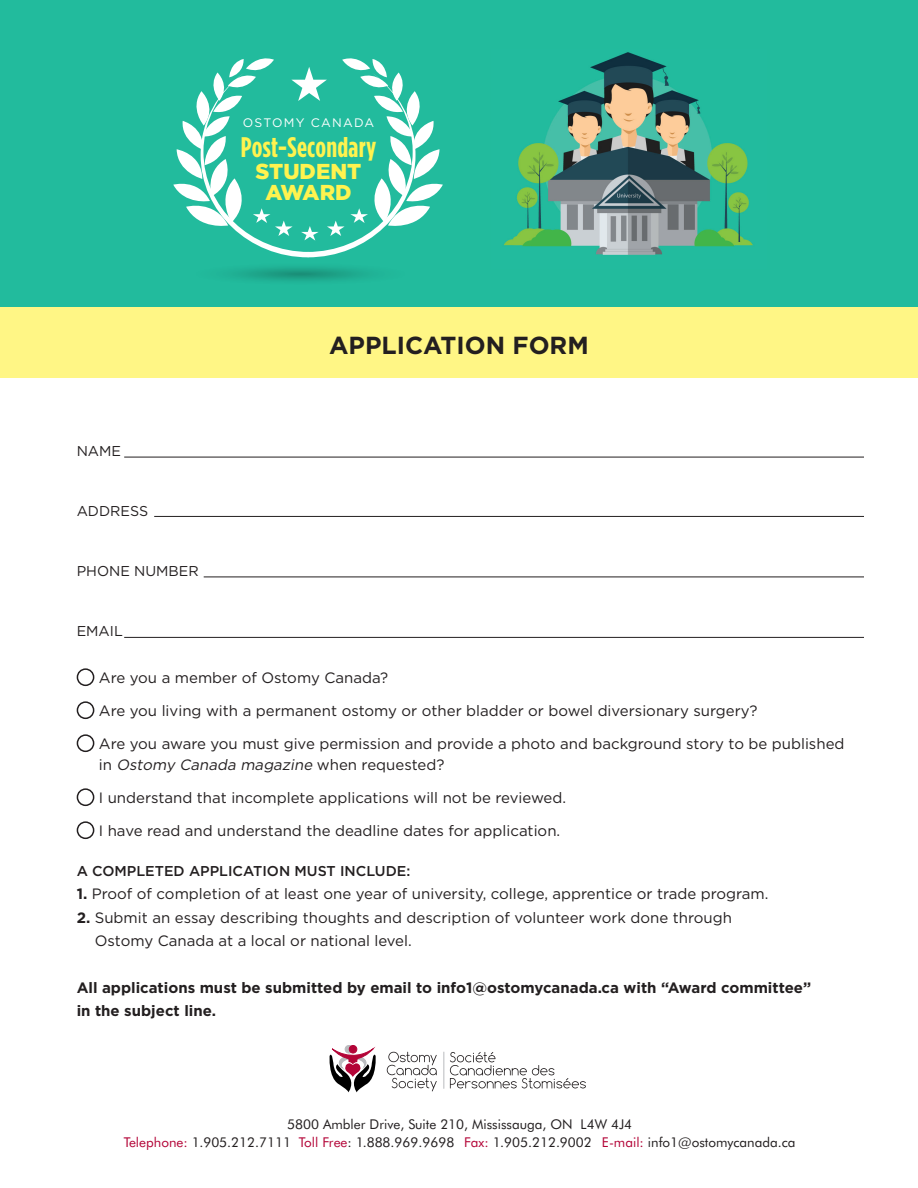
<style>
.page{position:relative;width:918px;height:1188px;background:#fff}
.page>*{position:absolute;margin:0;border:0;box-sizing:border-box;transform-origin:0 0}
.t1{font:700 28.35px "Gotham Condensed";letter-spacing:.01em;color:#fff34f}
.t2{font:700 24.6px "Gotham";color:#231f20}
.t3{font:900 21.45px/20.5px "Gotham";color:#fff34f;text-align:center}
.t4{font:15px/21px "Gotham";color:#231f20}
.t5{font:700 15px/23.2px "Gotham";color:#231f20}
.t6{font:500 14.25px "Gotham";color:#231f20}
.t7{font:14.25px "Gotham";color:#231f20}
.t8{font:13.5px/18px "Futura BT";color:#231f20;text-align:center}
.t9{font:12.3px "Gotham";color:#fff}
.s1{font-style:italic}
.s2{font-weight:700}
.s3{color:#b30437}
</style>
<div class="page">
<div style="left:0;top:306px;width:918px;height:72px;background:#fff685"></div>
<div style="left:0;top:0;width:918px;height:306px;background:#22bb9d"></div>
<img style="left:504px;top:52px;width:249px;height:203px">
<svg style="left:173px;top:58px;width:270px;height:199px"></svg>
<div style="left:77px;top:668px;width:17px;height:18px;border:2px solid #231f20;border-radius:50%"></div>
<div style="left:77px;top:701px;width:17px;height:18px;border:2px solid #231f20;border-radius:50%"></div>
<div style="left:77px;top:734px;width:17px;height:18px;border:2px solid #231f20;border-radius:50%"></div>
<div style="left:77px;top:788px;width:17px;height:18px;border:2px solid #231f20;border-radius:50%"></div>
<div style="left:77px;top:821px;width:17px;height:18px;border:2px solid #231f20;border-radius:50%"></div>
<div style="left:345px;top:1045px;width:8px;height:8px;background:#babbbe;border-radius:50%"></div>
<div style="left:345px;top:1045px;width:8px;height:8px;border:1px solid #babbbe;border-radius:50%"></div>
<div style="left:349px;top:1045px;width:8px;height:8px;background:#b30437;border-radius:50%"></div>
<div style="left:349px;top:1045px;width:8px;height:8px;border:1px solid #b30437;border-radius:50%"></div>
<svg style="left:330px;top:1048px;width:46px;height:44px"></svg>
<svg style="left:387px;top:1052px;width:50px;height:39px"></svg>
<svg style="left:450px;top:1052px;width:136px;height:36px"></svg>
<hr style="left:443px;top:1052px;width:1px;height:37px;background:#babbbe">
<hr style="left:124px;top:457px;width:740px;height:1px;background:#231f20">
<hr style="left:154px;top:516px;width:710px;height:1px;background:#231f20">
<hr style="left:204px;top:577px;width:660px;height:1px;background:#231f20">
<hr style="left:124px;top:637px;width:740px;height:1px;background:#231f20">
<p class="t9" style="left:243px;top:115px;width:133px">Osto my Canada</p>
<h1 class="t1" style="left:241px;top:130px;width:137px">Post-Secondary</h1>
<h3 class="t3" style="left:256px;top:161px;width:107px">STUDENT<br>AWARD</h3>
<p class="t7" style="left:77px;top:442px;width:46px">Name</p>
<p class="t7" style="left:77px;top:502px;width:73px">Address</p>
<p class="t7" style="left:77px;top:562px;width:124px">phone number</p>
<h2 class="t2" style="left:329px;top:329px;width:261px">APPLICATION FORM</h2>
<p class="t7" style="left:77px;top:622px;width:48px">email</p>
<p class="t4" style="left:99px;top:667px;width:291px">Are you a member of Ostomy Canada?</p>
<p class="t4" style="left:99px;top:700px;width:660px">Are you living with a permanent ostomy or other bladder or bowel diversionary surgery?</p>
<p class="t4" style="left:99px;top:733px;width:747px">Are you aware you must give permission and provide a photo and background story to be published i n <span class="s1">Ostomy Canada magazine</span> w h e n re q u e s t e d ?</p>
<p class="t4" style="left:99px;top:787px;width:469px">I understand that incomplete applications will not be reviewed.</p>
<p class="t4" style="left:99px;top:820px;width:463px">I have read and understand the deadline dates for application.</p>
<p class="t6" style="left:77px;top:863px;width:335px">A COMPLETED APPLICATION MUST INCLUDE:</p>
<p class="t4" style="left:77px;top:883px;width:693px"><span class="s2">1.</span> Proof of completion of at least one year of university, college, apprentice or trade program.</p>
<p class="t4" style="left:95px;top:906px;width:639px;line-height:23.4px;text-indent:-18px"><span class="s2">2.</span> Submit an essay describing thoughts and description of volunteer work done through<br>Ostomy Canada at a local or national level.</p>
<p class="t5" style="left:77px;top:976px;width:736px">All applications must be submitted by email to info1@ostomycanada.ca with “Award committee” in the subject line.</p>
<p class="t8" style="left:124px;top:1115px;width:673px">5800 Ambler Drive, Suite 210, Mississauga, ON L4W 4J4<br><span class="s3">Telephone:</span> 1.905.212.7111 <span class="s3">Toll Free</span>: 1.888.969.9698 <span class="s3">Fax:</span> 1.905.212.9002 <span class="s3">E-mail:</span> info1@ostomycanada.ca</p>
</div>
